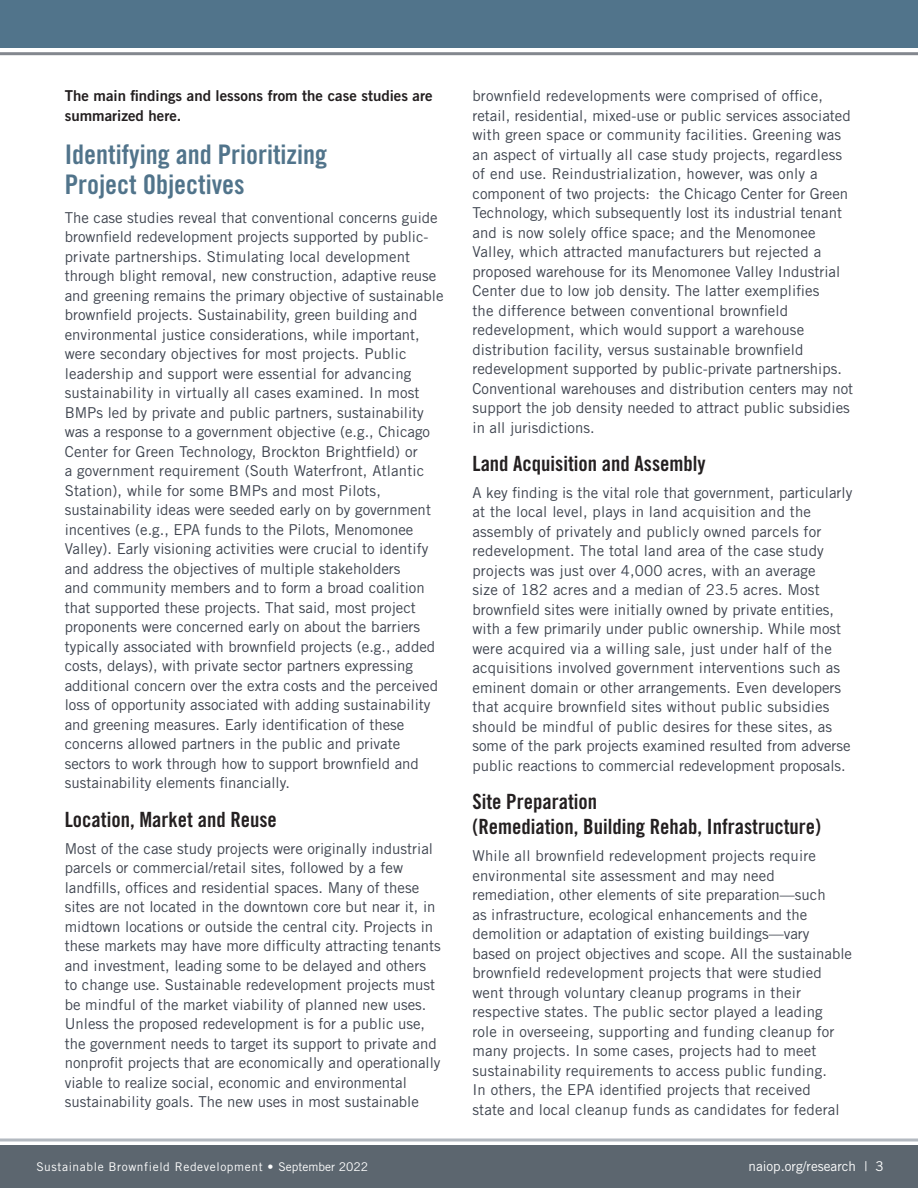
<style>
.page{position:relative;width:918px;height:1188px;background:#fff}
.page>*{position:absolute;margin:0;border:0;box-sizing:border-box;transform-origin:0 0}
.t1{font:27px/30px "Trade Gothic LT Std Bd Cn 20";color:#51748b}
.t2{font:21px/25.2px "Trade Gothic LT Std Bd Cn 20";color:#231f20}
.Body_Text{font:15px/19.5px "Trade Gothic LT Std";color:#3e444f}
.Body_Text-2{font:15px/19.5px "Trade Gothic LT Std Bd 2";color:#231f20}
.t3{font:13.5px "Trade Gothic LT Std";color:#fff}
.t4{font:12px "Trade Gothic LT Std";letter-spacing:.05em;color:#fff}
</style>
<div class="page">
<div style="left:0;top:1145px;width:918px;height:43px;background:#5c666f"></div>
<div style="left:0;top:0;width:918px;height:48px;background:#51748b"></div>
<svg style="left:0;top:1138px;width:918px;height:4px"></svg>
<hr style="left:0;top:52px;width:918px;height:3px;background:#83878e">
<p class="Body_Text-2" style="left:65px;top:86px;width:369px">The main findings and lessons from the case studies are summarized here.</p>
<h1 class="t1" style="left:65px;top:139px;width:264px">Identifying and Prioritizing<br>Project Objectives</h1>
<p class="Body_Text" style="left:65px;top:208px;width:380px">The case studies reveal that conventional concerns guide brownfield redevelopment projects supported by public&shy;private partnerships. Stimulating local development through blight removal, new construction, adaptive reuse and greening remains the primary objective of sustainable brownfield projects. Sustainability, green building and environmental justice considerations, while important, were secondary objectives for most projects. Public leadership and support were essential for advancing sustainability in virtually all cases examined. In most BMPs led by private and public partners, sustainability was a response to a government objective (e.g., Chicago Center for Green Technology, Brockton Brightfield) or<br>a government requirement (South Waterfront, Atlantic Station), while for some BMPs and most Pilots, sustainability ideas were seeded early on by government incentives (e.g., EPA funds to the Pilots, Menomonee Valley). Early visioning activities were crucial to identify and address the objectives of multiple stakeholders<br>and community members and to form a broad coalition that supported these projects. That said, most project proponents were concerned early on about the barriers typically associated with brownfield projects (e.g., added costs, delays), with private sector partners expressing additional concern over the extra costs and the perceived loss of opportunity associated with adding sustainability and greening measures. Early identification of these concerns allowed partners in the public and private sectors to work through how to support brownfield and sustainability elements financially.</p>
<h2 class="t2" style="left:65px;top:806px;width:214px">Location, Market and Reuse</h2>
<p class="Body_Text" style="left:65px;top:838px;width:378px">Most of the case study projects were originally industrial parcels or commercial/retail sites, followed by a few landfills, offices and residential spaces. Many of these sites are not located in the downtown core but near it, in midtown locations or outside the central city. Projects in these markets may have more difficulty attracting tenants and investment, leading some to be delayed and others to change use. Sustainable redevelopment projects must be mindful of the market viability of planned new uses.<br>Unless the proposed redevelopment is for a public use, the government needs to target its support to private and nonprofit projects that are economically and operationally viable to realize social, economic and environmental sustainability goals. The new uses in most sustainable</p>
<p class="Body_Text" style="left:472px;top:86px;width:382px">brownfield redevelopments were comprised of office, retail, residential, mixed-use or public services associated with green space or community facilities. Greening was an aspect of virtually all case study projects, regardless of end use. Reindustrialization, however, was only a component of two projects: the Chicago Center for Green Technology, which subsequently lost its industrial tenant and is now solely office space; and the Menomonee Valley, which attracted manufacturers but rejected a proposed warehouse for its Menomonee Valley Industrial Center due to low job density. The latter exemplifies<br>the difference between conventional brownfield redevelopment, which would support a warehouse distribution facility, versus sustainable brownfield redevelopment supported by public-private partnerships.<br>Conventional warehouses and distribution centers may not support the job density needed to attract public subsidies in all jurisdictions.</p>
<h2 class="t2" style="left:472px;top:451px;width:235px">Land Acquisition and Assembly</h2>
<p class="Body_Text" style="left:472px;top:483px;width:381px">A key finding is the vital role that government, particularly at the local level, plays in land acquisition and the assembly of privately and publicly owned parcels for redevelopment. The total land area of the case study projects was just over 4,000 acres, with an average<br>size of 182 acres and a median of 23.5 acres. Most brownfield sites were initially owned by private entities, with a few primarily under public ownership. While most were acquired via a willing sale, just under half of the acquisitions involved government interventions such as eminent domain or other arrangements. Even developers that acquire brownfield sites without public subsidies should be mindful of public desires for these sites, as some of the park projects examined resulted from adverse public reactions to commercial redevelopment proposals.</p>
<h2 class="t2" style="left:472px;top:789px;width:350px">Site Preparation<br>(Remediation, Building Rehab, Infrastructure)</h2>
<p class="Body_Text" style="left:472px;top:846px;width:381px">While all brownfield redevelopment projects require environmental site assessment and may need remediation, other elements of site preparation—such<br>as infrastructure, ecological enhancements and the demolition or adaptation of existing buildings—vary<br>based on project objectives and scope. All the sustainable brownfield redevelopment projects that were studied went through voluntary cleanup programs in their respective states. The public sector played a leading<br>role in overseeing, supporting and funding cleanup for many projects. In some cases, projects had to meet sustainability requirements to access public funding.<br>In others, the EPA identified projects that received<br>state and local cleanup funds as candidates for federal</p>
<p class="t4" style="left:36px;top:1160px;width:333px">Sustainable Brownfield Redevelopment • September 2022</p>
<p class="t3" style="left:749px;top:1159px;width:137px">naiop.org/research | 3</p>
</div>
